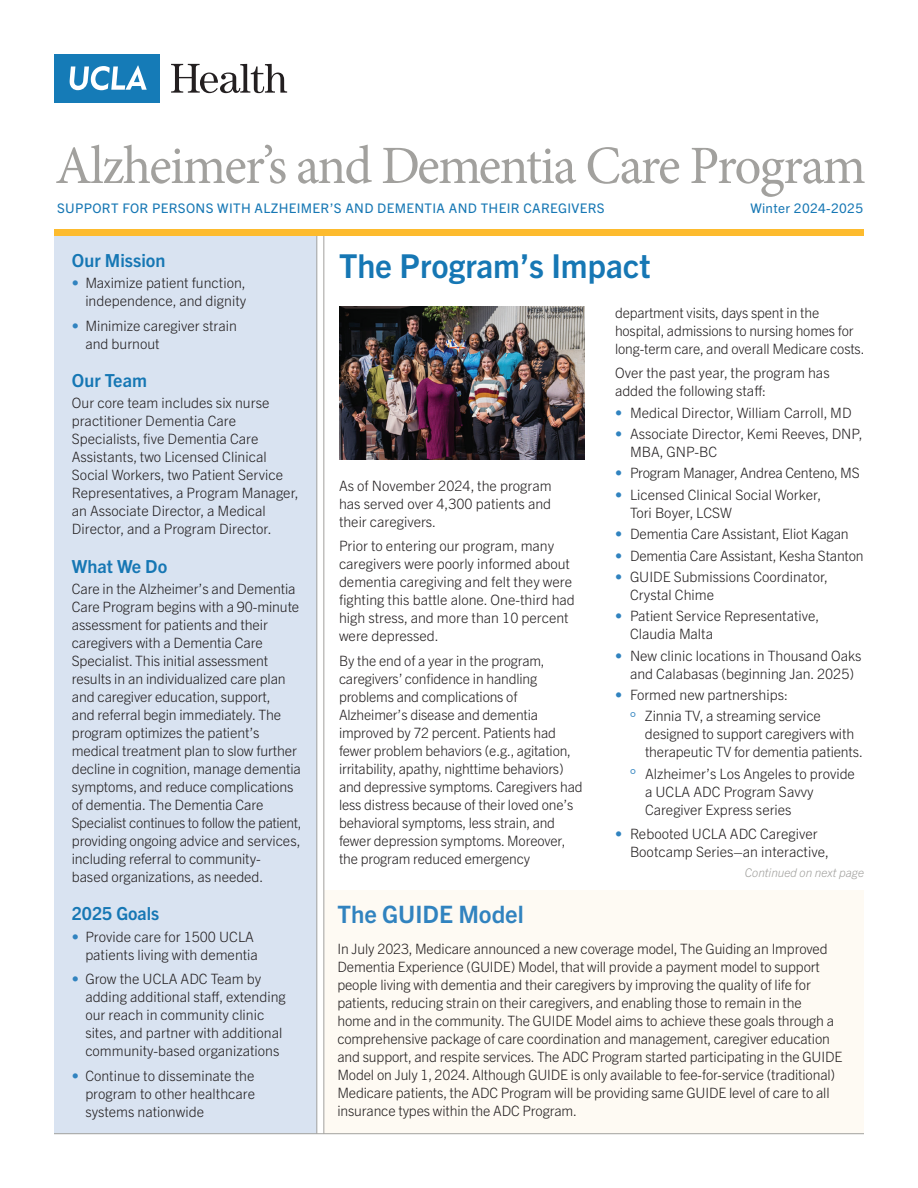
<style>
.page{position:relative;width:918px;height:1188px;background:#fff}
.page>*{position:absolute;margin:0;border:0;box-sizing:border-box;transform-origin:0 0}
.t1{font:54px "Minion Pro";letter-spacing:-.03em;color:#a2a19e}
.t2{font:700 33px "Trade Gothic Next LT Pro";color:#1677b4}
.t3{font:700 24px "Trade Gothic Next LT Pro";color:#3183bf}
.t4{font:700 18px "Trade Gothic Next LT Pro";color:#1677b4}
.t5{font:300 14.25px/18px "Trade Gothic Next LT Pro";letter-spacing:-.01em;color:#231f20}
.t6{font:13.2px "Trade Gothic Next LT Pro";letter-spacing:.025em;color:#1677b4}
.t7{font:italic 300 12px "Trade Gothic Next LT Pro";color:#a2a19e}
.s1{color:#3183bf}
.s2{font-size:15px;color:#3183bf}
</style>
<div class="page">
<div style="left:324px;top:891px;width:540px;height:243px;background:#fefaf3"></div>
<img style="left:339px;top:307px;width:245px;height:152px">
<div style="left:54px;top:233px;width:263px;height:901px;background:#d9e3f1"></div>
<hr style="left:324px;top:235px;width:1px;height:899px;background:#a2a19e">
<hr style="left:317px;top:235px;width:1px;height:899px;background:#a2a19e">
<div style="left:54px;top:230px;width:810px;height:6px;background:#fdbb2e"></div>
<hr style="left:54px;top:1133px;width:810px;height:1px;background:#a2a19e">
<div style="left:54px;top:54px;width:106px;height:49px;background:#157bb7"></div>
<svg style="left:70px;top:65px;width:77px;height:25px"></svg>
<svg style="left:171px;top:64px;width:116px;height:29px"></svg>
<h1 class="t1" style="left:55px;top:130px;width:812px">Alzheimer’s and Dementia Care Program</h1>
<p class="t6" style="left:57px;top:199px;width:549px">SUPPORT FOR PERSONS WITH ALZHEIMER’S AND DEMENTIA AND THEIR CAREGIVERS</p>
<p class="t6" style="left:750px;top:199px;width:114px">Winter 2024-2025</p>
<p class="t4" style="left:72px;top:248px;width:95px">Our Mission</p>
<p class="t5" style="left:72px;top:273px;width:176px;text-align:right"><span class="s1">•</span> Maximize patient function, independence, and dignity</p>
<p class="t5" style="left:85px;top:316px;width:153px;text-indent:-13px"><span class="s1">•</span> Minimize caregiver strain and burnout</p>
<p class="t4" style="left:72px;top:368px;width:77px">Our Team</p>
<p class="t5" style="left:72px;top:393px;width:229px">Our core team includes six nurse practitioner Dementia Care Specialists, five Dementia Care Assistants, two Licensed Clinical Social Workers, two Patient Service Representatives, a Program Manager, an Associate Director, a Medical Director, and a Program Director.</p>
<p class="t4" style="left:72px;top:553px;width:97px">What We Do</p>
<p class="t5" style="left:72px;top:579px;width:231px">Care in the Alzheimer’s and Dementia Care Program begins with a 90-minute assessment for patients and their caregivers with a Dementia Care Specialist. This initial assessment results in an individualized care plan and caregiver education, support,<br>and referral begin immediately. The program optimizes the patient’s medical treatment plan to slow further decline in cognition, manage dementia symptoms, and reduce complications of dementia. The Dementia Care Specialist continues to follow the patient, providing ongoing advice and services, including referral to community-<br>based organizations, as needed.</p>
<p class="t4" style="left:72px;top:901px;width:89px">2025 Goals</p>
<p class="t5" style="left:72px;top:926px;width:188px;text-align:right"><span class="s1">•</span> Provide care for 1500 UCLA patients living with dementia</p>
<p class="t5" style="left:85px;top:969px;width:202px;text-indent:-13px"><span class="s1">•</span> Grow the UCLA ADC Team by adding additional staff, extending our reach in community clinic sites, and partner with additional community-based organizations</p>
<p class="t5" style="left:85px;top:1066px;width:171px;text-align:justify;text-indent:-13px"><span class="s1">•</span> Continue to disseminate the program to other healthcare systems nationwide</p>
<h2 class="t2" style="left:339px;top:243px;width:313px">The Program’s Impact</h2>
<p class="t5" style="left:339px;top:475px;width:214px;text-align:justify">As of November 2024, the program has served over 4,300 patients and their caregivers.</p>
<p class="t5" style="left:339px;top:536px;width:237px">Prior to entering our program, many caregivers were poorly informed about dementia caregiving and felt they were fighting this battle alone. One-third had high stress, and more than 10 percent were depressed.</p>
<p class="t5" style="left:339px;top:651px;width:245px">By the end of a year in the program, caregivers’ confidence in handling problems and complications of Alzheimer’s disease and dementia improved by 72 percent. Patients had fewer problem behaviors (e.g., agitation, irritability, apathy, nighttime behaviors) and depressive symptoms. Caregivers had less distress because of their loved one’s behavioral symptoms, less strain, and fewer depression symptoms. Moreover, the program reduced emergency</p>
<p class="t5" style="left:615px;top:303px;width:251px">department visits, days spent in the hospital, admissions to nursing homes for long-term care, and overall Medicare costs.</p>
<p class="t5" style="left:615px;top:363px;width:216px">Over the past year, the program has added the following staff:</p>
<p class="t5" style="left:615px;top:403px;width:238px"><span class="s1">•</span> Medical Director, William Carroll, MD</p>
<p class="t5" style="left:630px;top:424px;width:234px;text-indent:-15px"><span class="s1">•</span> Associate Director, Kemi Reeves, DNP,<br>MBA, GNP-BC</p>
<p class="t5" style="left:615px;top:463px;width:246px"><span class="s1">•</span> Program Manager, Andrea Centeno, MS</p>
<p class="t5" style="left:630px;top:485px;width:193px;text-indent:-15px"><span class="s1">•</span> Licensed Clinical Social Worker,<br>Tori Boyer, LCSW</p>
<p class="t5" style="left:615px;top:524px;width:235px"><span class="s1">•</span> Dementia Care Assistant, Eliot Kagan</p>
<p class="t5" style="left:615px;top:545px;width:250px"><span class="s1">•</span> Dementia Care Assistant, Kesha Stanton</p>
<p class="t5" style="left:630px;top:567px;width:200px;text-indent:-15px"><span class="s1">•</span> GUIDE Submissions Coordinator,<br>Crystal Chime</p>
<p class="t5" style="left:630px;top:606px;width:191px;text-indent:-15px"><span class="s1">•</span> Patient Service Representative,<br>Claudia Malta</p>
<p class="t5" style="left:615px;top:645px;width:248px;text-align:center"><span class="s1">•</span> New clinic locations in Thousand Oaks and Calabasas (beginning Jan. 2025)</p>
<p class="t5" style="left:630px;top:683px;width:193px;line-height:21.3px;text-indent:-15px"><span class="s1">•</span> Formed new partnerships:<br><span class="s2">°</span> Zinnia TV, a streaming service</p>
<p class="t5" style="left:645px;top:724px;width:219px">designed to support caregivers with therapeutic TV for dementia patients.</p>
<p class="t5" style="left:645px;top:763px;width:212px;text-indent:-15px"><span class="s2">°</span> Alzheimer’s Los Angeles to provide a UCLA ADC Program Savvy<br>Caregiver Express series</p>
<p class="t5" style="left:630px;top:824px;width:201px;text-indent:-15px"><span class="s1">•</span> Rebooted UCLA ADC Caregiver<br>Bootcamp Series–an interactive,</p>
<p class="t7" style="left:745px;top:864px;width:121px">Continued on next page</p>
<h3 class="t3" style="left:337px;top:897px;width:188px">The GUIDE Model</h3>
<p class="t5" style="left:337px;top:939px;width:506px">In July 2023, Medicare announced a new coverage model, The Guiding an Improved Dementia Experience (GUIDE) Model, that will provide a payment model to support people living with dementia and their caregivers by improving the quality of life for patients, reducing strain on their caregivers, and enabling those to remain in the<br>home and in the community. The GUIDE Model aims to achieve these goals through a comprehensive package of care coordination and management, caregiver education and support, and respite services. The ADC Program started participating in the GUIDE Model on July 1, 2024. Although GUIDE is only available to fee-for-service (traditional)<br>Medicare patients, the ADC Program will be providing same GUIDE level of care to all insurance types within the ADC Program.</p>
</div>
